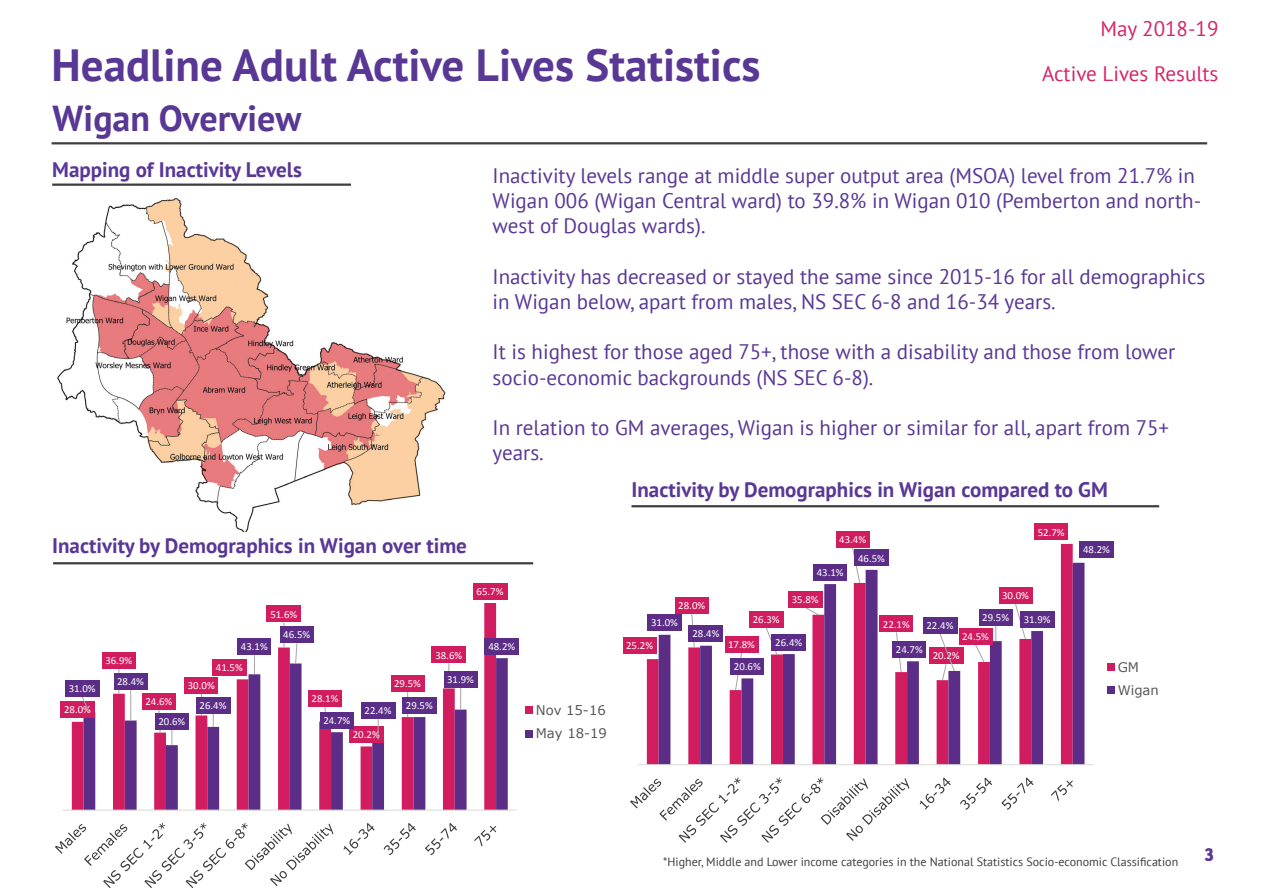
<style>
.page{position:relative;width:1263px;height:893px;background:#fff}
.page>*{position:absolute;margin:0;border:0;box-sizing:border-box;transform-origin:0 0}
.t1{font:700 45px "PT Sans";color:#593795}
.t2{font:700 36px "PT Sans";color:#593795}
.t3{font:21px/25.2px "PT Sans";color:#593795}
.t4{font:700 21px "PT Sans";color:#593795}
.t5{font:21px/45px "PT Sans";color:#d42569;text-align:right}
.t6{font:18px "HWT Artz";color:#593795}
.t7{font:13.2px/23.2px "Verdana";letter-spacing:-.005em;color:#595959}
.t8{font:12px "PT Sans";color:#3e3e3f}
.t9{font:10.8px "Calibri";color:#fff}
</style>
<div class="page">
<hr style="left:52px;top:142px;width:1155px;height:2px;background:#3e3e3f">
<hr style="left:52px;top:184px;width:299px;height:2px;background:#3e3e3f">
<hr style="left:631px;top:505px;width:528px;height:2px;background:#3e3e3f">
<hr style="left:53px;top:562px;width:480px;height:2px;background:#3e3e3f">
<img style="left:57px;top:198px;width:389px;height:334px">
<svg style="left:72px;top:603px;width:424px;height:207px"></svg>
<svg style="left:83px;top:658px;width:425px;height:152px"></svg>
<hr style="left:63px;top:810px;width:454px;height:1px;background:#d9d9d9">
<svg style="left:158px;top:710px;width:3px;height:23px"></svg>
<div style="left:61px;top:701px;width:34px;height:17px;background:#d21c60"></div>
<div style="left:102px;top:652px;width:34px;height:16px;background:#d21c60"></div>
<div style="left:142px;top:693px;width:34px;height:17px;background:#d21c60"></div>
<div style="left:184px;top:677px;width:34px;height:17px;background:#d21c60"></div>
<div style="left:212px;top:659px;width:34px;height:17px;background:#d21c60"></div>
<div style="left:267px;top:605px;width:34px;height:17px;background:#d21c60"></div>
<div style="left:308px;top:690px;width:34px;height:17px;background:#d21c60"></div>
<div style="left:349px;top:726px;width:34px;height:17px;background:#d21c60"></div>
<div style="left:391px;top:675px;width:34px;height:17px;background:#d21c60"></div>
<div style="left:432px;top:646px;width:34px;height:17px;background:#d21c60"></div>
<div style="left:473px;top:583px;width:34px;height:16px;background:#d21c60"></div>
<svg style="left:81px;top:697px;width:10px;height:16px"></svg>
<hr style="left:130px;top:689px;width:1px;height:31px;background:#a6a6a6">
<svg style="left:171px;top:730px;width:1px;height:15px"></svg>
<svg style="left:213px;top:714px;width:1px;height:13px"></svg>
<svg style="left:254px;top:655px;width:1px;height:19px"></svg>
<svg style="left:295px;top:643px;width:3px;height:21px"></svg>
<svg style="left:378px;top:719px;width:1px;height:20px"></svg>
<svg style="left:460px;top:688px;width:1px;height:22px"></svg>
<div style="left:65px;top:680px;width:34px;height:17px;background:#5b2d86"></div>
<div style="left:114px;top:673px;width:34px;height:16px;background:#5b2d86"></div>
<div style="left:155px;top:713px;width:34px;height:17px;background:#5b2d86"></div>
<div style="left:196px;top:697px;width:34px;height:17px;background:#5b2d86"></div>
<div style="left:237px;top:638px;width:34px;height:17px;background:#5b2d86"></div>
<div style="left:280px;top:626px;width:34px;height:17px;background:#5b2d86"></div>
<div style="left:320px;top:712px;width:34px;height:17px;background:#5b2d86"></div>
<div style="left:361px;top:702px;width:34px;height:17px;background:#5b2d86"></div>
<div style="left:402px;top:697px;width:34px;height:16px;background:#5b2d86"></div>
<div style="left:444px;top:671px;width:34px;height:17px;background:#5b2d86"></div>
<div style="left:485px;top:638px;width:34px;height:17px;background:#5b2d86"></div>
<svg style="left:55px;top:823px;width:278px;height:65px"></svg>
<svg style="left:343px;top:823px;width:32px;height:32px"></svg>
<svg style="left:384px;top:823px;width:32px;height:32px"></svg>
<svg style="left:425px;top:823px;width:32px;height:32px"></svg>
<svg style="left:474px;top:826px;width:22px;height:20px"></svg>
<div style="left:525px;top:707px;width:8px;height:7px;background:#d21c60"></div>
<div style="left:525px;top:730px;width:8px;height:7px;background:#5b2d86"></div>
<svg style="left:647px;top:544px;width:426px;height:220px"></svg>
<svg style="left:659px;top:563px;width:425px;height:201px"></svg>
<hr style="left:638px;top:764px;width:455px;height:1px;background:#d9d9d9">
<svg style="left:691px;top:614px;width:4px;height:34px"></svg>
<svg style="left:734px;top:653px;width:9px;height:38px"></svg>
<svg style="left:765px;top:628px;width:13px;height:28px"></svg>
<svg style="left:804px;top:607px;width:15px;height:9px"></svg>
<svg style="left:852px;top:548px;width:9px;height:36px"></svg>
<svg style="left:895px;top:632px;width:7px;height:41px"></svg>
<svg style="left:974px;top:645px;width:11px;height:18px"></svg>
<svg style="left:1014px;top:604px;width:12px;height:36px"></svg>
<div style="left:623px;top:637px;width:34px;height:17px;background:#d21c60"></div>
<div style="left:675px;top:597px;width:34px;height:17px;background:#d21c60"></div>
<div style="left:725px;top:636px;width:34px;height:17px;background:#d21c60"></div>
<div style="left:749px;top:611px;width:34px;height:17px;background:#d21c60"></div>
<div style="left:788px;top:591px;width:34px;height:16px;background:#d21c60"></div>
<div style="left:836px;top:531px;width:34px;height:17px;background:#d21c60"></div>
<div style="left:879px;top:615px;width:34px;height:17px;background:#d21c60"></div>
<div style="left:929px;top:647px;width:34px;height:17px;background:#d21c60"></div>
<div style="left:959px;top:628px;width:34px;height:17px;background:#d21c60"></div>
<div style="left:998px;top:587px;width:34px;height:17px;background:#d21c60"></div>
<div style="left:1034px;top:523px;width:34px;height:17px;background:#d21c60"></div>
<svg style="left:939px;top:634px;width:16px;height:47px"></svg>
<svg style="left:995px;top:626px;width:1px;height:15px"></svg>
<div style="left:647px;top:614px;width:35px;height:17px;background:#5b2d86"></div>
<div style="left:689px;top:625px;width:34px;height:17px;background:#5b2d86"></div>
<div style="left:730px;top:658px;width:34px;height:17px;background:#5b2d86"></div>
<div style="left:772px;top:634px;width:34px;height:16px;background:#5b2d86"></div>
<div style="left:813px;top:564px;width:34px;height:16px;background:#5b2d86"></div>
<div style="left:854px;top:549px;width:35px;height:17px;background:#5b2d86"></div>
<div style="left:892px;top:641px;width:34px;height:17px;background:#5b2d86"></div>
<div style="left:923px;top:617px;width:34px;height:17px;background:#5b2d86"></div>
<div style="left:979px;top:609px;width:34px;height:17px;background:#5b2d86"></div>
<div style="left:1020px;top:611px;width:34px;height:16px;background:#5b2d86"></div>
<div style="left:1079px;top:541px;width:34px;height:17px;background:#5b2d86"></div>
<svg style="left:630px;top:777px;width:279px;height:66px"></svg>
<svg style="left:919px;top:777px;width:32px;height:33px"></svg>
<svg style="left:960px;top:777px;width:32px;height:33px"></svg>
<svg style="left:1001px;top:777px;width:32px;height:33px"></svg>
<svg style="left:1051px;top:780px;width:22px;height:21px"></svg>
<div style="left:1107px;top:664px;width:7px;height:7px;background:#d21c60"></div>
<div style="left:1107px;top:687px;width:7px;height:7px;background:#5b2d86"></div>
<h1 class="t1" style="left:52px;top:36px;width:710px">Headline Adult Active Lives Statistics</h1>
<p class="t5" style="left:1042px;top:6px;width:178px">May 2018-19<br>Active Lives Results</p>
<h2 class="t2" style="left:53px;top:95px;width:250px">Wigan Overview</h2>
<p class="t4" style="left:52px;top:155px;width:251px">Mapping of Inactivity Levels</p>
<p class="t4" style="left:52px;top:532px;width:416px">Inactivity by Demographics in Wigan over time</p>
<p class="t3" style="left:493px;top:162px;width:710px">Inactivity levels range at middle super output area (MSOA) level from 21.7% in<br>Wigan 006 (Wigan Central ward) to 39.8% in Wigan 010 (Pemberton and north&shy;west of Douglas wards).</p>
<p class="t3" style="left:493px;top:263px;width:714px">Inactivity has decreased or stayed the same since 2015-16 for all demographics in Wigan below, apart from males, NS SEC 6-8 and 16-34 years.</p>
<p class="t3" style="left:493px;top:339px;width:684px">It is highest for those aged 75+, those with a disability and those from lower socio-economic backgrounds (NS SEC 6-8).</p>
<p class="t3" style="left:493px;top:414px;width:678px">In relation to GM averages, Wigan is higher or similar for all, apart from 75+ years.</p>
<p class="t4" style="left:631px;top:476px;width:478px">Inactivity by Demographics in Wigan compared to GM</p>
<p class="t9" style="left:839px;top:532px;width:28px">43.4%</p>
<p class="t9" style="left:817px;top:565px;width:28px">43.1%</p>
<p class="t9" style="left:858px;top:550px;width:28px">46.5%</p>
<p class="t9" style="left:1038px;top:524px;width:28px">52.7%</p>
<p class="t9" style="left:1083px;top:542px;width:28px">48.2%</p>
<p class="t9" style="left:69px;top:681px;width:28px">31.0%</p>
<p class="t9" style="left:64px;top:702px;width:28px">28.0%</p>
<p class="t9" style="left:270px;top:606px;width:28px">51.6%</p>
<p class="t9" style="left:105px;top:653px;width:28px">36.9%</p>
<p class="t9" style="left:117px;top:673px;width:28px">28.4%</p>
<p class="t9" style="left:145px;top:694px;width:28px">24.6%</p>
<p class="t9" style="left:241px;top:639px;width:28px">43.1%</p>
<p class="t9" style="left:216px;top:660px;width:28px">41.5%</p>
<p class="t9" style="left:188px;top:678px;width:28px">30.0%</p>
<p class="t9" style="left:200px;top:698px;width:28px">26.4%</p>
<p class="t9" style="left:158px;top:714px;width:28px">20.6%</p>
<p class="t9" style="left:283px;top:627px;width:28px">46.5%</p>
<p class="t9" style="left:312px;top:691px;width:28px">28.1%</p>
<p class="t9" style="left:323px;top:713px;width:28px">24.7%</p>
<p class="t9" style="left:477px;top:584px;width:28px">65.7%</p>
<p class="t9" style="left:394px;top:676px;width:28px">29.5%</p>
<p class="t9" style="left:435px;top:647px;width:28px">38.6%</p>
<p class="t9" style="left:447px;top:672px;width:28px">31.9%</p>
<p class="t9" style="left:488px;top:639px;width:28px">48.2%</p>
<p class="t9" style="left:365px;top:703px;width:28px">22.4%</p>
<p class="t9" style="left:406px;top:698px;width:28px">29.5%</p>
<p class="t9" style="left:353px;top:727px;width:28px">20.2%</p>
<p class="t7" style="left:536px;top:698px;width:73px">Nov 15-16<br>May 18-19</p>
<p class="t9" style="left:678px;top:598px;width:28px">28.0%</p>
<p class="t9" style="left:651px;top:615px;width:28px">31.0%</p>
<p class="t9" style="left:626px;top:638px;width:28px">25.2%</p>
<p class="t9" style="left:692px;top:626px;width:28px">28.4%</p>
<p class="t9" style="left:753px;top:612px;width:28px">26.3%</p>
<p class="t9" style="left:792px;top:591px;width:28px">35.8%</p>
<p class="t9" style="left:728px;top:637px;width:28px">17.8%</p>
<p class="t9" style="left:734px;top:659px;width:28px">20.6%</p>
<p class="t9" style="left:775px;top:635px;width:28px">26.4%</p>
<p class="t9" style="left:883px;top:616px;width:28px">22.1%</p>
<p class="t9" style="left:926px;top:618px;width:28px">22.4%</p>
<p class="t9" style="left:1002px;top:588px;width:28px">30.0%</p>
<p class="t9" style="left:982px;top:610px;width:28px">29.5%</p>
<p class="t9" style="left:1024px;top:612px;width:28px">31.9%</p>
<p class="t9" style="left:962px;top:629px;width:28px">24.5%</p>
<p class="t9" style="left:896px;top:642px;width:28px">24.7%</p>
<p class="t9" style="left:933px;top:648px;width:28px">20.2%</p>
<p class="t7" style="left:1118px;top:655px;width:43px">GM<br>Wigan</p>
<p class="t8" style="left:663px;top:854px;width:516px">*Higher, Middle and Lower income categories in the National Statistics Socio-economic Classification</p>
<p class="t6" style="left:1205px;top:845px;width:10px">3</p>
</div>
